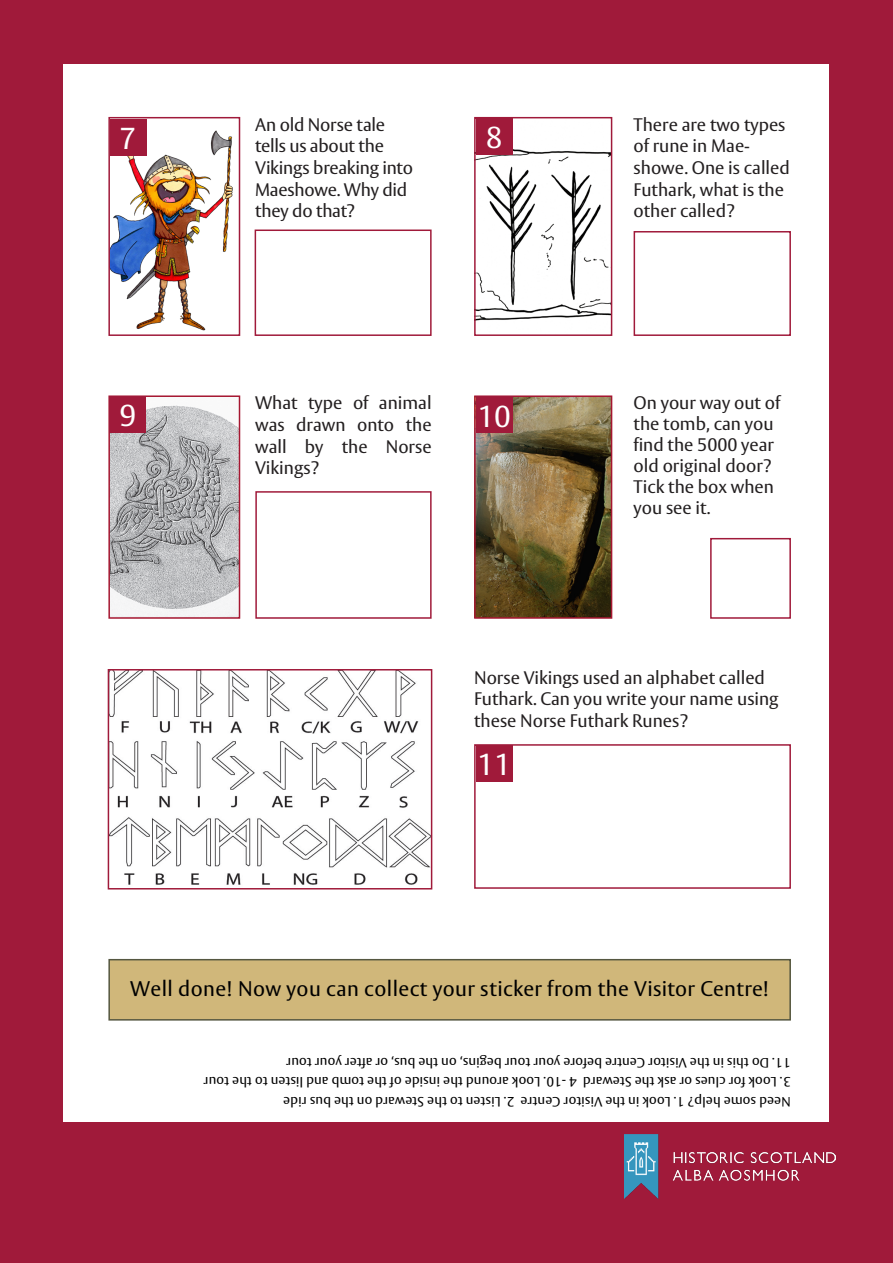
<style>
.page{position:relative;width:893px;height:1263px;background:#a01a3a}
.page>*{position:absolute;margin:0;border:0;box-sizing:border-box;transform-origin:0 0}
.t1{font:30px "HS Vesta";color:#fff}
.Quiz-Clues{font:21px "HS Vesta";letter-spacing:.02em;color:#000}
.Quiz-BodyText{font:18px/21.6px "HS Vesta";color:#231f20}
.Quiz-Clues-2{font:13.5px "HS Vesta";letter-spacing:.01em;color:#000}
</style>
<div class="page">
<img style="left:624px;top:1135px;width:212px;height:63px">
<div style="left:64px;top:64px;width:765px;height:1057px;background:#fff"></div>
<img style="left:477px;top:149px;width:132px;height:172px">
<div style="left:474px;top:117px;width:138px;height:219px;border:2px solid #a01a3a"></div>
<img style="left:111px;top:130px;width:122px;height:201px">
<div style="left:108px;top:117px;width:132px;height:219px;border:2px solid #a01a3a"></div>
<img style="left:111px;top:672px;width:318px;height:213px">
<div style="left:108px;top:669px;width:324px;height:220px;border:2px solid #a01a3a"></div>
<img style="left:477px;top:398px;width:132px;height:218px">
<div style="left:474px;top:395px;width:138px;height:224px;border:2px solid #a61731"></div>
<img style="left:111px;top:405px;width:126px;height:211px">
<div style="left:108px;top:395px;width:132px;height:224px;border:2px solid #a61731"></div>
<div style="left:109px;top:960px;width:681px;height:60px;background:#d0b77a"></div>
<div style="left:108px;top:959px;width:683px;height:61px;border:2px solid #555741"></div>
<div style="left:476px;top:745px;width:36px;height:37px;background:#a01a3a"></div>
<div style="left:476px;top:396px;width:36px;height:37px;background:#a01a3a"></div>
<div style="left:109px;top:396px;width:37px;height:37px;background:#a01a3a"></div>
<div style="left:476px;top:118px;width:37px;height:37px;background:#a01a3a"></div>
<div style="left:110px;top:119px;width:37px;height:37px;background:#a01a3a"></div>
<div style="left:255px;top:491px;width:177px;height:128px;border:2px solid #a01a3a"></div>
<div style="left:255px;top:229px;width:177px;height:107px;border:2px solid #a01a3a"></div>
<div style="left:474px;top:744px;width:317px;height:145px;border:2px solid #a01a3a"></div>
<div style="left:634px;top:231px;width:157px;height:105px;border:2px solid #a01a3a"></div>
<div style="left:710px;top:538px;width:81px;height:81px;border:2px solid #a01a3a"></div>
<p class="Quiz-BodyText" style="left:255px;top:115px;width:159px">An old Norse tale tells us about the<br>Vikings breaking into<br>Maeshowe. Why did they do that?</p>
<p class="t1" style="left:120px;top:120px;width:18px">7</p>
<p class="t1" style="left:486px;top:120px;width:18px">8</p>
<p class="Quiz-BodyText" style="left:255px;top:393px;width:178px;text-align:justify">What type of animal was drawn onto the wall by the Norse Vikings?</p>
<p class="t1" style="left:119px;top:397px;width:18px">9</p>
<p class="t1" style="left:477px;top:398px;width:35px">10</p>
<p class="Quiz-BodyText" style="left:634px;top:115px;width:158px">There are two types of rune in Mae&shy;showe. One is called<br>Futhark, what is the other called?</p>
<p class="Quiz-BodyText" style="left:634px;top:393px;width:148px;line-height:21px">On your way out of the tomb, can you find the 5000 year old original door?<br>Tick the box when you see it.</p>
<p class="Quiz-BodyText" style="left:474px;top:667px;width:306px">Norse Vikings used an alphabet called<br>Futhark. Can you write your name using these Norse Futhark Runes?</p>
<p class="t1" style="left:477px;top:747px;width:35px">11</p>
<p class="Quiz-Clues" style="left:130px;top:976px;width:640px">Well done! Now you can collect your sticker from the Visitor Centre!</p>
<p class="Quiz-Clues-2" style="left:791px;top:1070px;width:506px;rotate:-180deg">11. Do this in the Visitor Centre before your tour begins, on the bus, or after your tour</p>
<p class="Quiz-Clues-2" style="left:791px;top:1090px;width:588px;rotate:-180deg">3. Look for clues or ask the Steward 4 -10. Look around the inside of the tomb and listen to the tour</p>
<p class="Quiz-Clues-2" style="left:791px;top:1109px;width:509px;rotate:-180deg">Need some help? 1. Look in the Visitor Centre 2. Listen to the Steward on the bus ride</p>
</div>
